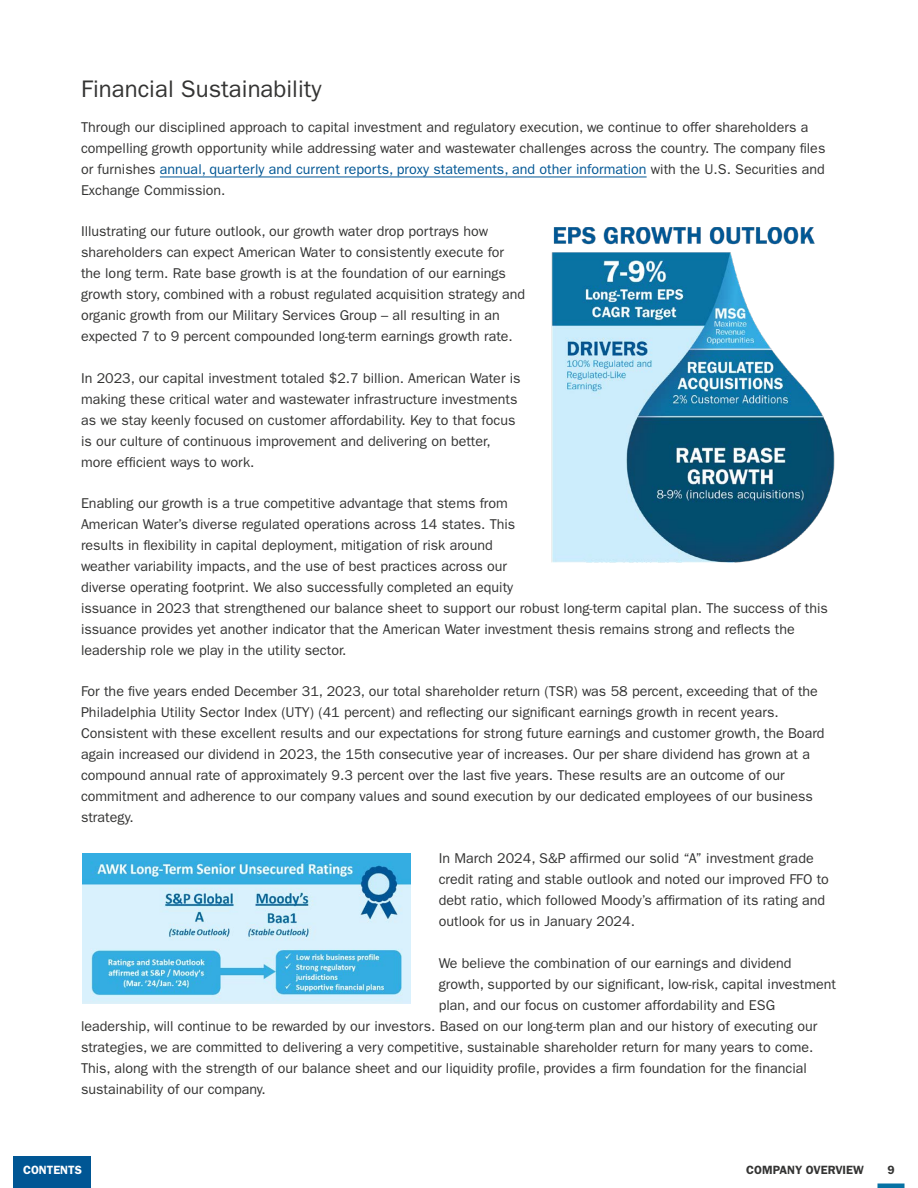
<style>
.page{position:relative;width:918px;height:1188px;background:#fff}
.page>*{position:absolute;margin:0;border:0;box-sizing:border-box;transform-origin:0 0}
.t1{font:24px "ITC Franklin Gothic Std";color:#343433}
.t2{font:14.25px/21px "ITC Franklin Gothic Std";color:#343433}
.t3{font:600 12px "ITC Franklin Gothic Std";color:#343433}
.t4{font:600 12px "ITC Franklin Gothic Std";color:#fff}
.s1{color:#005694}
</style>
<div class="page">
<div style="left:14px;top:1156px;width:78px;height:32px;background:#005694"></div>
<hr style="left:878px;top:1184px;width:26px;height:4px;background:#0772a4">
<hr style="left:160px;top:177px;width:487px;height:1px;background:#005694">
<img style="left:551px;top:227px;width:284px;height:336px">
<img style="left:82px;top:854px;width:329px;height:149px">
<h1 class="t1" style="left:81px;top:76px;width:242px">Financial Sustainability</h1>
<p class="t2" style="left:81px;top:117px;width:746px">Through our disciplined approach to capital investment and regulatory execution, we continue to offer shareholders a compelling growth opportunity while addressing water and wastewater challenges across the country. The company files or furnishes <span class="s1">annual, quarterly and current reports, proxy statements, and other information</span> with the U.S. Securities and Exchange Commission.</p>
<p class="t2" style="left:81px;top:221px;width:446px">Illustrating our future outlook, our growth water drop portrays how shareholders can expect American Water to consistently execute for the long term. Rate base growth is at the foundation of our earnings growth story, combined with a robust regulated acquisition strategy and organic growth from our Military Services Group – all resulting in an expected 7 to 9 percent compounded long-term earnings growth rate.</p>
<p class="t2" style="left:81px;top:367px;width:441px">In 2023, our capital investment totaled $2.7 billion. American Water is making these critical water and wastewater infrastructure investments as we stay keenly focused on customer affordability. Key to that focus is our culture of continuous improvement and delivering on better, more efficient ways to work.</p>
<p class="t2" style="left:81px;top:493px;width:749px">Enabling our growth is a true competitive advantage that stems from<br>American Water’s diverse regulated operations across 14 states. This<br>results in flexibility in capital deployment, mitigation of risk around<br>weather variability impacts, and the use of best practices across our<br>diverse operating footprint. We also successfully completed an equity<br>issuance in 2023 that strengthened our balance sheet to support our robust long-term capital plan. The success of this issuance provides yet another indicator that the American Water investment thesis remains strong and reflects the leadership role we play in the utility sector.</p>
<p class="t2" style="left:81px;top:681px;width:745px">For the five years ended December 31, 2023, our total shareholder return (TSR) was 58 percent, exceeding that of the Philadelphia Utility Sector Index (UTY) (41 percent) and reflecting our significant earnings growth in recent years.<br>Consistent with these excellent results and our expectations for strong future earnings and customer growth, the Board again increased our dividend in 2023, the 15th consecutive year of increases. Our per share dividend has grown at a compound annual rate of approximately 9.3 percent over the last five years. These results are an outcome of our commitment and adherence to our company values and sound execution by our dedicated employees of our business strategy.</p>
<p class="t2" style="left:439px;top:848px;width:392px">In March 2024, S&amp;P affirmed our solid “A” investment grade credit rating and stable outlook and noted our improved FFO to debt ratio, which followed Moody’s affirmation of its rating and outlook for us in January 2024.</p>
<p class="t2" style="left:439px;top:952px;width:354px">We believe the combination of our earnings and dividend</p>
<p class="t2" style="left:439px;top:973px;width:399px">growth, supported by our significant, low-risk, capital investment</p>
<p class="t2" style="left:439px;top:994px;width:338px">plan, and our focus on customer affordability and ESG</p>
<p class="t2" style="left:81px;top:1015px;width:738px">leadership, will continue to be rewarded by our investors. Based on our long-term plan and our history of executing our</p>
<p class="t2" style="left:81px;top:1036px;width:734px">strategies, we are committed to delivering a very competitive, sustainable shareholder return for many years to come.</p>
<p class="t2" style="left:81px;top:1057px;width:727px">This, along with the strength of our balance sheet and our liquidity profile, provides a firm foundation for the financial</p>
<p class="t2" style="left:81px;top:1078px;width:186px">sustainability of our company.</p>
<p class="t4" style="left:23px;top:1163px;width:60px">CONTENTS</p>
<p class="t3" style="left:746px;top:1163px;width:119px">COMPANY OVERVIEW</p>
<p class="t3" style="left:887px;top:1163px;width:9px">9</p>
</div>
